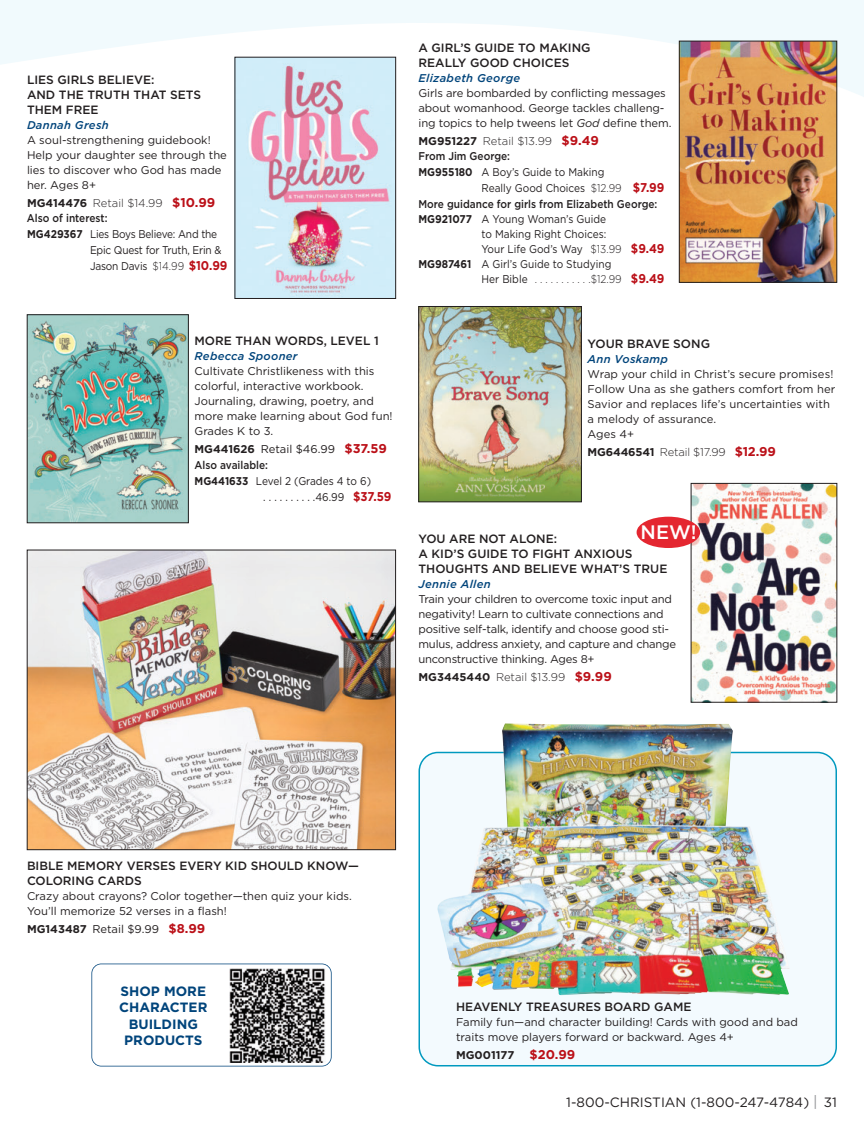
<style>
.page{position:relative;width:864px;height:1134px;background:#fff}
.page>*{position:absolute;margin:0;border:0;box-sizing:border-box;transform-origin:0 0}
.t1{font:500 19.5px "Gotham";color:#fff}
.t2{font:13.5px "Gotham";color:#231f20}
.t3{font:700 13.5px/16.5px "Gotham";color:#00447b;text-align:center}
.t4{font:500 12px/15px "Gotham";color:#231f20}
.t5{font:11.25px/15px "Gotham";color:#231f20}
.t6{font:11.25px "Gotham";color:#231f20;scale:.9 1}
.t7{font:11.25px/15px "Gotham";letter-spacing:-.02em;color:#231f20}
.t8{font:300 11.25px "Gotham";color:#231f20}
.t9{font:500 11.25px "Gotham";color:#231f20;scale:.9 1}
.t10{font:11.25px "Gotham";letter-spacing:-.02em;color:#231f20;scale:.9 1}
.t11{font:italic 500 11.25px "Gotham";letter-spacing:.025em;color:#00447b}
.t12{font:300 11.25px "Gotham";color:#231f20;scale:.9 1}
.t13{font:700 11.25px "Gotham";color:#231f20}
.s1{font-weight:700}
.s2{font-weight:700;font-size:12.75px;color:#bb1018}
.s3{font-weight:300}
.s4{font-style:italic}
.s5{font-weight:400}
.s6{font-size:12.75px;color:#bb1018}
.s7{font-size:15px;color:#939598}
</style>
<div class="page">
<div style="left:418px;top:752px;width:419px;height:314px;background:#f3fafe"></div>
<svg style="left:0;top:0;width:864px;height:125px"></svg>
<img style="left:436px;top:723px;width:354px;height:272px">
<div style="left:91px;top:964px;width:241px;height:102px;border:2px solid #00447b;border-radius:10px"></div>
<img style="left:230px;top:969px;width:96px;height:94px">
<img style="left:681px;top:43px;width:154px;height:238px">
<div style="left:679px;top:41px;width:158px;height:242px;border:1px solid #231f20"></div>
<img style="left:693px;top:485px;width:142px;height:215px">
<div style="left:637px;top:517px;width:63px;height:31px;background:#e42630;border-radius:50%"></div>
<img style="left:237px;top:59px;width:157px;height:238px">
<div style="left:235px;top:57px;width:161px;height:242px;border:1px solid #231f20"></div>
<img style="left:420px;top:308px;width:160px;height:192px">
<div style="left:418px;top:306px;width:164px;height:196px;border:1px solid #231f20"></div>
<img style="left:29px;top:552px;width:365px;height:296px">
<div style="left:27px;top:550px;width:369px;height:300px;border:1px solid #231f20"></div>
<img style="left:29px;top:317px;width:158px;height:204px">
<div style="left:27px;top:315px;width:162px;height:208px;border:1px solid #231f20"></div>
<p class="t4" style="left:27px;top:73px;width:176px">LIES GIRLS BELIEVE:<br>AND THE TRUTH THAT SETS<br>THEM FREE</p>
<p class="t11" style="left:27px;top:118px;width:83px">Dannah Gresh</p>
<p class="t5" style="left:27px;top:133px;width:201px">A soul-strengthening guidebook!<br>Help your daughter see through the lies to discover who God has made her. Ages 8+</p>
<p class="t8" style="left:27px;top:198px;width:190px"><span class="s1">MG414476</span> Retail $14.99 <span class="s2">$10.99</span></p>
<p class="t9" style="left:27px;top:214px;width:91px">Also of interest:</p>
<p class="t10" style="left:27px;top:230px;width:213px"><span class="s1">MG429367</span> Lies Boys Believe: And the</p>
<p class="t10" style="left:90px;top:246px;width:148px">Epic Quest for Truth, Erin &amp;</p>
<p class="t10" style="left:90px;top:261px;width:154px">Jason Davis <span class="s3">$14.99</span> <span class="s2">$10.99</span></p>
<p class="t4" style="left:195px;top:335px;width:186px">MORE THAN WORDS, LEVEL 1</p>
<p class="t11" style="left:195px;top:350px;width:105px">Rebecca Spooner</p>
<p class="t5" style="left:195px;top:365px;width:200px">Cultivate Christlikeness with this colorful, interactive workbook.<br>Journaling, drawing, poetry, and more make learning about God fun!<br>Grades K to 3.</p>
<p class="t5" style="left:195px;top:443px;width:194px"><span class="s1">MG441626</span> Retail $46.99 <span class="s2">$37.59</span></p>
<p class="t9" style="left:195px;top:461px;width:83px">Also available:</p>
<p class="t6" style="left:195px;top:477px;width:198px"><span class="s1">MG441633</span> Level 2 (Grades 4 to 6)</p>
<p class="t6" style="left:263px;top:493px;width:144px">. . . . . . . . . .46.99 <span class="s2">$37.59</span></p>
<p class="t4" style="left:418px;top:41px;width:174px">A GIRL’S GUIDE TO MAKING<br>REALLY GOOD CHOICES</p>
<p class="t11" style="left:418px;top:71px;width:103px">Elizabeth George</p>
<p class="t5" style="left:418px;top:86px;width:254px">Girls are bombarded by conflicting messages about womanhood. George tackles challeng&shy;ing topics to help tweens let <span class="s4">God</span> define them.</p>
<p class="t8" style="left:418px;top:136px;width:182px"><span class="s1">MG951227</span> Retail $13.99 <span class="s2">$9.49</span></p>
<p class="t9" style="left:418px;top:152px;width:103px">From Jim George:</p>
<p class="t6" style="left:419px;top:168px;width:208px"><span class="s1">MG955180</span> A Boy’s Guide to Making</p>
<p class="t6" style="left:482px;top:184px;width:205px">Really Good Choices <span class="s3">$12.99</span> <span class="s2">$7.99</span></p>
<p class="t9" style="left:418px;top:199px;width:267px">More guidance for girls from Elizabeth George:</p>
<p class="t6" style="left:419px;top:214px;width:210px"><span class="s1">MG921077</span> A Young Woman’s Guide</p>
<p class="t6" style="left:482px;top:229px;width:140px">to Making Right Choices:</p>
<p class="t6" style="left:482px;top:244px;width:205px">Your Life God’s Way <span class="s3">$13.99</span> <span class="s2">$9.49</span></p>
<p class="t6" style="left:419px;top:259px;width:216px"><span class="s1">MG987461</span> A Girl’s Guide to Studying</p>
<p class="t12" style="left:482px;top:274px;width:205px"><span class="s5">Her Bible</span> . . . . . . . . . . .$12.99 <span class="s2">$9.49</span></p>
<p class="t4" style="left:588px;top:337px;width:124px">YOUR BRAVE SONG</p>
<p class="t11" style="left:588px;top:353px;width:82px">Ann Voskamp</p>
<p class="t5" style="left:588px;top:367px;width:249px">Wrap your child in Christ’s secure promises!<br>Follow Una as she gathers comfort from her<br>Savior and replaces life’s uncertainties with a melody of assurance.<br>Ages 4+</p>
<p class="t8" style="left:588px;top:447px;width:190px"><span class="s1">MG6446541</span> Retail $17.99 <span class="s2">$12.99</span></p>
<h1 class="t1" style="left:641px;top:525px;width:58px">NEW!</h1>
<p class="t4" style="left:418px;top:532px;width:250px">YOU ARE NOT ALONE:<br>A KID’S GUIDE TO FIGHT ANXIOUS<br>THOUGHTS AND BELIEVE WHAT’S TRUE</p>
<p class="t11" style="left:418px;top:577px;width:74px">Jennie Allen</p>
<p class="t7" style="left:418px;top:592px;width:259px">Train your children to overcome toxic input and negativity! Learn to cultivate connections and positive self-talk, identify and choose good sti&shy;mulus, address anxiety, and capture and change unconstructive thinking. Ages 8+</p>
<p class="t8" style="left:418px;top:672px;width:195px"><span class="s1">MG3445440</span> Retail $13.99 <span class="s2">$9.99</span></p>
<p class="t4" style="left:27px;top:859px;width:333px">BIBLE MEMORY VERSES EVERY KID SHOULD KNOW—<br>COLORING CARDS</p>
<p class="t5" style="left:27px;top:889px;width:326px">Crazy about crayons? Color together—then quiz your kids.<br>You’ll memorize 52 verses in a flash!</p>
<p class="t5" style="left:27px;top:922px;width:180px"><span class="s1">MG143487</span> Retail $9.99 <span class="s2">$8.99</span></p>
<p class="t3" style="left:119px;top:984px;width:90px">SHOP MORE<br>CHARACTER<br>BUILDING<br>PRODUCTS</p>
<p class="t4" style="left:456px;top:1000px;width:237px">HEAVENLY TREAS URES BOARD GAME</p>
<p class="t5" style="left:456px;top:1015px;width:343px">Family fun—and character building! Cards with good and bad traits move players forward or backward. Ages 4+</p>
<p class="t13" style="left:456px;top:1051px;width:121px">MG001177 <span class="s6">$20.99</span></p>
<p class="t2" style="left:566px;top:1097px;width:272px">1-800-CHRISTIAN (1-800-247-4784) <span class="s7">|</span> 31</p>
</div>
